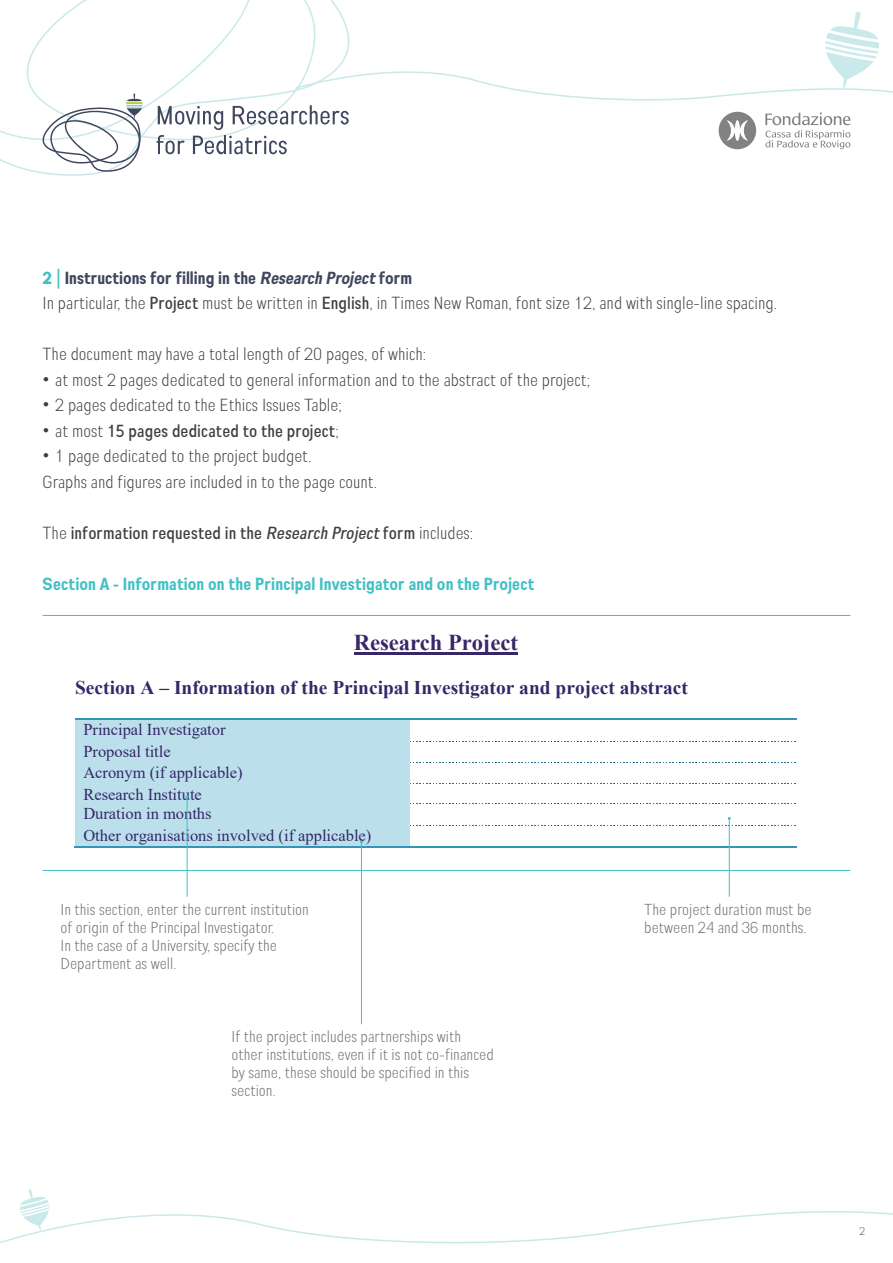
<style>
.page{position:relative;width:893px;height:1263px;background:#fff}
.page>*{position:absolute;margin:0;border:0;box-sizing:border-box;transform-origin:0 0}
.t1{font:700 22.65px "Times New Roman";letter-spacing:-.005em;color:#372769}
.t2{font:700 19.35px "Times New Roman";color:#372769}
.t3{font:300 16.5px/25.5px "Engula";color:#3e3e3f}
.t4{font:16.5px/21px "Times New Roman";color:#372769}
.t5{font:600 16.5px "Engula";letter-spacing:.005em;color:#3e3e3f}
.t6{font:800 16.5px "Engula";letter-spacing:.01em;color:#41c1c6}
.t7{font:300 15px/18px "Engula";color:#6c6d70}
.t8{font:200 10.5px "Engula";color:#231f20}
.s1{font-weight:900;color:#41c1c6}
.s2{font-weight:800;font-size:19.8px;color:#41c1c6}
.s3{font-weight:800;color:#3f465e}
.s4{font-weight:800;font-style:italic;color:#3f465e}
.s5{font-weight:600}
.s6{font-weight:300}
.s7{font-style:italic}
</style>
<div class="page">
<svg style="left:0;top:0;width:340px;height:176px"></svg>
<svg style="left:0;top:1207px;width:893px;height:37px"></svg>
<svg style="left:157px;top:12px;width:736px;height:142px"></svg>
<svg style="left:42px;top:94px;width:101px;height:78px"></svg>
<svg style="left:20px;top:1189px;width:29px;height:42px"></svg>
<img style="left:75px;top:654px;width:722px;height:206px">
<hr style="left:354px;top:652px;width:164px;height:2px;background:#372769">
<div style="left:75px;top:720px;width:334px;height:21px;background:#bbe0ec"></div>
<hr style="left:75px;top:719px;width:334px;height:1px;background:#3595b7">
<hr style="left:410px;top:719px;width:387px;height:1px;background:#3595b7">
<div style="left:75px;top:741px;width:334px;height:21px;background:#bbe0ec"></div>
<svg style="left:409px;top:741px;width:388px;height:1px"></svg>
<div style="left:75px;top:763px;width:334px;height:20px;background:#bbe0ec"></div>
<hr style="left:75px;top:762px;width:334px;height:1px;background:#bbe0ec">
<svg style="left:409px;top:762px;width:388px;height:1px"></svg>
<div style="left:75px;top:784px;width:334px;height:19px;background:#bbe0ec"></div>
<hr style="left:75px;top:783px;width:334px;height:1px;background:#bbe0ec">
<svg style="left:409px;top:783px;width:388px;height:1px"></svg>
<div style="left:75px;top:804px;width:334px;height:21px;background:#bbe0ec"></div>
<hr style="left:75px;top:803px;width:334px;height:1px;background:#bbe0ec">
<svg style="left:409px;top:803px;width:388px;height:1px"></svg>
<div style="left:75px;top:825px;width:334px;height:21px;background:#bbe0ec"></div>
<hr style="left:74px;top:846px;width:335px;height:2px;background:#3595b7">
<hr style="left:409px;top:846px;width:388px;height:2px;background:#3595b7">
<hr style="left:43px;top:870px;width:807px;height:1px;background:#41c1c6">
<hr style="left:43px;top:615px;width:807px;height:1px;background:#41c1c6">
<hr style="left:187px;top:797px;width:1px;height:100px;background:#41c1c6">
<hr style="left:729px;top:818px;width:1px;height:79px;background:#41c1c6">
<svg style="left:409px;top:817px;width:388px;height:9px"></svg>
<hr style="left:361px;top:842px;width:1px;height:182px;background:#41c1c6">
<p class="t3" style="left:43px;top:264px;width:736px"><span class="s1">2</span> <span class="s2">|</span> <span class="s3">Instructions for filling in the</span> <span class="s4">Research Project</span> <span class="s3">form<br></span>In particular, the <span class="s5">Project</span> must be written in <span class="s5">English</span>, in Times New Roman, font size 12, and with single-line spacing.</p>
<p class="t3" style="left:43px;top:341px;width:385px">The document may have a total length of 20 pages, of which:</p>
<p class="t3" style="left:43px;top:366px;width:549px">• at most 2 pages dedicated to general information and to the abstract of the project;</p>
<p class="t3" style="left:43px;top:392px;width:301px">• 2 pages dedicated to the Ethics Issues Table;</p>
<p class="t5" style="left:43px;top:420px;width:298px"><span class="s6">• at most</span> 15 pages dedicated to the project<span class="s6">;</span></p>
<p class="t3" style="left:43px;top:443px;width:336px">• 1 page dedicated to the project budget.<br>Graphs and figures are included in to the page count.</p>
<p class="t5" style="left:43px;top:522px;width:432px"><span class="s6">The</span> information requested in the <span class="s7">Research Project</span> form <span class="s6">includes:</span></p>
<p class="t6" style="left:43px;top:572px;width:493px">Section A - Information on the Principal Investigator and on the Project</p>
<h1 class="t1" style="left:354px;top:626px;width:166px">Research Project</h1>
<p class="t2" style="left:75px;top:673px;width:614px">Section A – Information of the Principal Investigator and project abstract</p>
<p class="t4" style="left:83px;top:719px;width:161px">Principal Investigator<br>Proposal title<br>Acronym (if applicable)<br>Research Institute<br>Duration in months</p>
<p class="t4" style="left:83px;top:824px;width:290px">Other organisations involved (if applicable)</p>
<p class="t7" style="left:61px;top:900px;width:250px">In this section, enter the current institution of origin of the Principal Investigator.<br>In the case of a University, specify the Department as well.</p>
<p class="t7" style="left:644px;top:900px;width:169px">The project duration must be between 24 and 36 months.</p>
<p class="t7" style="left:232px;top:1027px;width:264px">If the project includes partnerships with other institutions, even if it is not co-financed by same, these should be specified in this section.</p>
<p class="t8" style="left:859px;top:1225px;width:7px">2</p>
</div>
